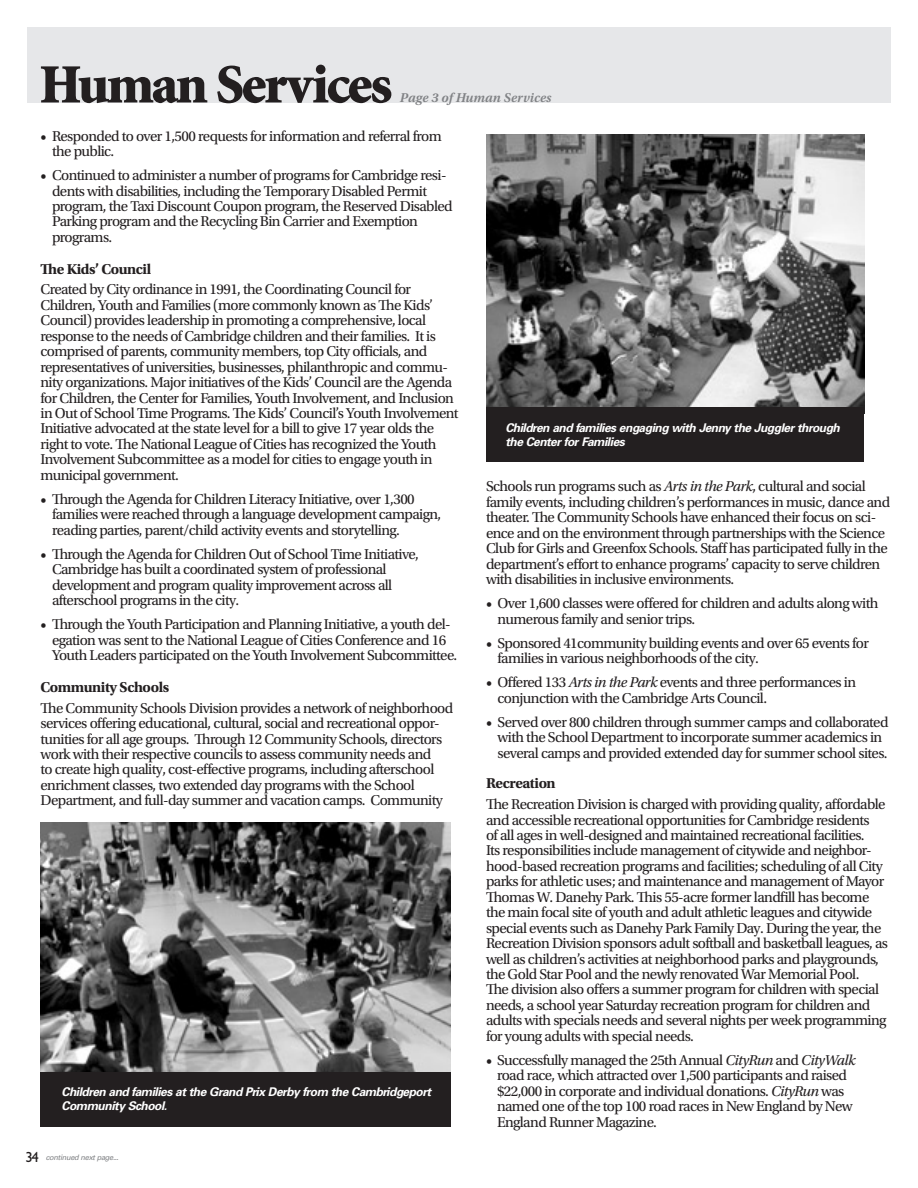
<style>
.page{position:relative;width:918px;height:1188px;background:#fff}
.page>*{position:absolute;margin:0;border:0;box-sizing:border-box;transform-origin:0 0}
.t1{font:900 55.5px "Minion Std";letter-spacing:-.04em;color:#231f20}
.t2{font:15px/15.5px "Utopia Std";letter-spacing:-.04em;color:#231f20}
.t3{font:700 15px "Utopia Std";letter-spacing:-.03em;color:#231f20}
.t4{font:italic 600 13.5px "Utopia Std";color:#808285}
.t5{font:italic 700 12px/13.8px "Univers";letter-spacing:-.04em;color:#fff}
.t6{font:italic 7.5px "Univers";letter-spacing:-.04em;color:#808285}
.s1{font-family:"Gill Sans";font-style:normal;font-size:14.7px;color:#231f20}
.s2{font-style:italic}
</style>
<div class="page">
<div style="left:27px;top:27px;width:864px;height:76px;background:#e6e7e9"></div>
<img style="left:486px;top:135px;width:378px;height:272px">
<div style="left:486px;top:407px;width:378px;height:55px;background:#231f20"></div>
<img style="left:40px;top:823px;width:411px;height:250px">
<div style="left:40px;top:1073px;width:411px;height:54px;background:#231f20"></div>
<h1 class="t1" style="left:39px;top:57px;width:354px">Human Services</h1>
<p class="t4" style="left:400px;top:90px;width:153px">Page 3 of Human Services</p>
<p class="t2" style="left:52px;top:128px;width:391px;text-indent:-12px">• Responded to over 1,500 requests for information and referral from the public.</p>
<p class="t2" style="left:52px;top:168px;width:402px;text-indent:-12px">• Continued to administer a number of programs for Cambridge resi&shy;dents with disabilities, including the Temporary Disabled Permit program, the Taxi Discount Coupon program, the Reserved Disabled Parking program and the Recycling Bin Carrier and Exemption programs.</p>
<p class="t3" style="left:40px;top:260px;width:112px">The Kids’ Council</p>
<p class="t2" style="left:40px;top:282px;width:420px">Created by City ordinance in 1991, the Coordinating Council for Children, Youth and Families (more commonly known as The Kids’ Council) provides leadership in promoting a comprehensive, local response to the needs of Cambridge children and their families. It is comprised of parents, community members, top City officials, and representatives of universities, businesses, philanthropic and commu&shy;nity organizations. Major initiatives of the Kids’ Council are the Agenda for Children, the Center for Families, Youth Involvement, and Inclusion in Out of School Time Programs. The Kids’ Council’s Youth Involvement Initiative advocated at the state level for a bill to give 17 year olds the right to vote. The National League of Cities has recognized the Youth Involvement Subcommittee as a model for cities to engage youth in municipal government.</p>
<p class="t2" style="left:52px;top:492px;width:391px;text-indent:-12px">• Through the Agenda for Children Literacy Initiative, over 1,300 families were reached through a language development campaign, reading parties, parent/child activity events and storytelling.</p>
<p class="t2" style="left:52px;top:547px;width:368px;text-indent:-12px">• Through the Agenda for Children Out of School Time Initiative, Cambridge has built a coordinated system of professional development and program quality improvement across all afterschool programs in the city.</p>
<p class="t2" style="left:52px;top:617px;width:407px;text-indent:-12px">• Through the Youth Participation and Planning Initiative, a youth del&shy;egation was sent to the National League of Cities Conference and 16<br>Youth Leaders participated on the Youth Involvement Subcommittee.</p>
<p class="t3" style="left:40px;top:678px;width:130px">Community Schools</p>
<p class="t2" style="left:40px;top:700px;width:414px">The Community Schools Division provides a network of neighborhood services offering educational, cultural, social and recreational oppor&shy;tunities for all age groups. Through 12 Community Schools, directors work with their respective councils to assess community needs and<br>to create high quality, cost-effective programs, including afterschool enrichment classes, two extended day programs with the School Department, and full-day summer and vacation camps. Community</p>
<p class="t5" style="left:62px;top:1085px;width:371px">Children and families at the Grand Prix Derby from the Cambridgeport<br>Community School.</p>
<p class="t6" style="left:25px;top:1153px;width:95px"><span class="s1">34</span> continued next page...</p>
<p class="t5" style="left:505px;top:420px;width:336px">Children and families engaging with Jenny the Juggler through the Center for Families</p>
<p class="t2" style="left:486px;top:479px;width:406px">Schools run programs such as <span class="s2">Arts in the Park</span>, cultural and social family events, including children’s performances in music, dance and theater. The Community Schools have enhanced their focus on sci&shy;ence and on the environment through partnerships with the Science Club for Girls and Greenfox Schools. Staff has participated fully in the department’s effort to enhance programs’ capacity to serve children with disabilities in inclusive environments.</p>
<p class="t2" style="left:498px;top:596px;width:383px;text-indent:-12px">• Over 1,600 classes were offered for children and adults along with numerous family and senior trips.</p>
<p class="t2" style="left:498px;top:635px;width:373px;text-indent:-12px">• Sponsored 41community building events and over 65 events for families in various neighborhoods of the city.</p>
<p class="t2" style="left:498px;top:675px;width:360px;text-indent:-12px">• Offered 133 <span class="s2">Arts in the Park</span> events and three performances in conjunction with the Cambridge Arts Council.</p>
<p class="t2" style="left:498px;top:714px;width:393px;text-indent:-12px">• Served over 800 children through summer camps and collaborated with the School Department to incorporate summer academics in several camps and provided extended day for summer school sites.</p>
<p class="t3" style="left:486px;top:775px;width:71px">Recreation</p>
<p class="t2" style="left:486px;top:797px;width:404px">The Recreation Division is charged with providing quality, affordable and accessible recreational opportunities for Cambridge residents<br>of all ages in well-designed and maintained recreational facilities.<br>Its responsibilities include management of citywide and neighbor&shy;hood-based recreation programs and facilities; scheduling of all City parks for athletic uses; and maintenance and management of Mayor Thomas W. Danehy Park. This 55-acre former landfill has become the main focal site of youth and adult athletic leagues and citywide special events such as Danehy Park Family Day. During the year, the Recreation Division sponsors adult softball and basketball leagues, as well as children’s activities at neighborhood parks and playgrounds, the Gold Star Pool and the newly renovated War Memorial Pool.<br>The division also offers a summer program for children with special needs, a school year Saturday recreation program for children and adults with specials needs and several nights per week programming for young adults with special needs.</p>
<p class="t2" style="left:497px;top:1053px;width:360px;text-indent:-11px">• Successfully managed the 25th Annual <span class="s2">CityRun</span> and <span class="s2">CityWalk </span>road race, which attracted over 1,500 participants and raised $22,000 in corporate and individual donations. <span class="s2">CityRun</span> was named one of the top 100 road races in New England by New England Runner Magazine.</p>
</div>
